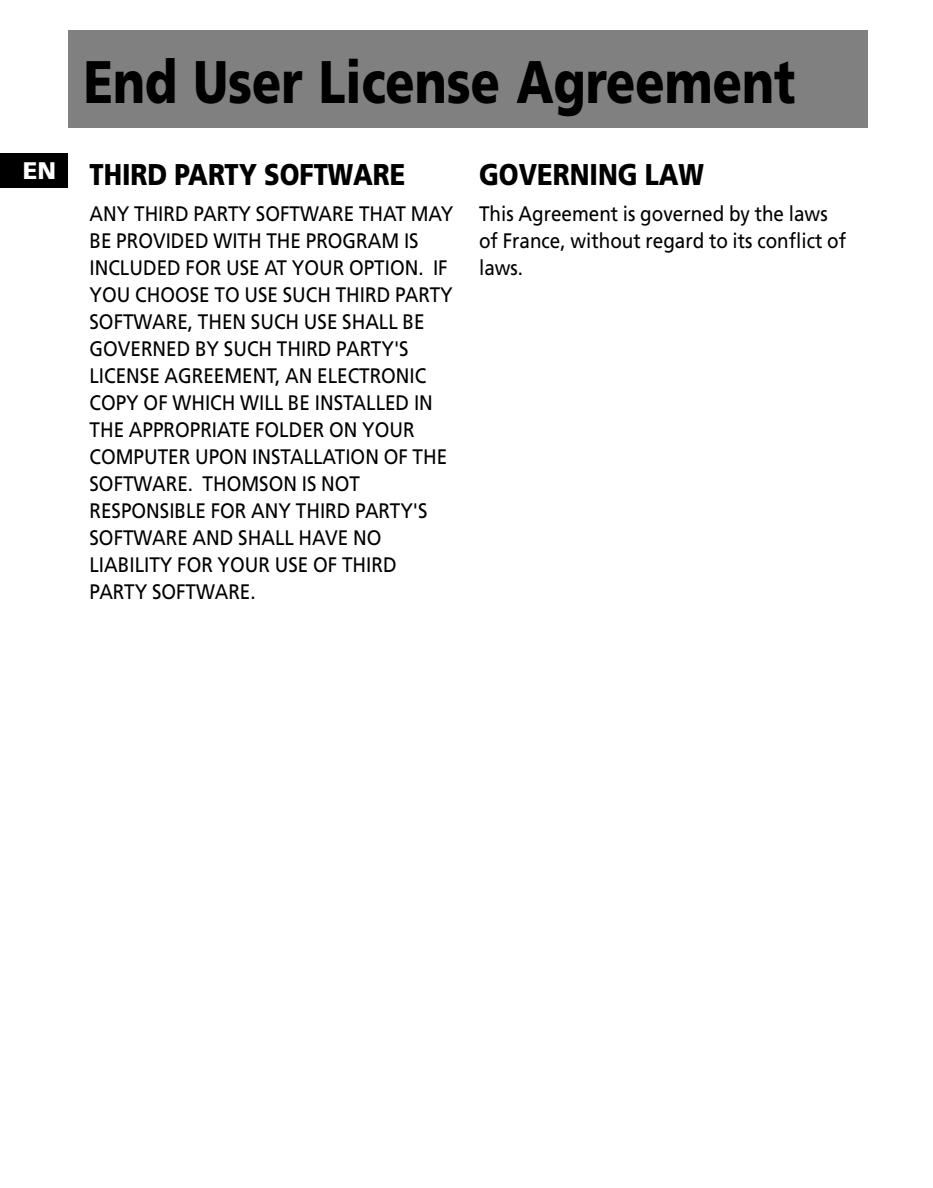
<style>
.page{position:relative;width:933px;height:1188px;background:#fff}
.page>*{position:absolute;margin:0;border:0;box-sizing:border-box;transform-origin:0 0}
.t1{font:900 60px "Frutiger";color:#000;scale:.8 1}
.t2{font:900 30px "Frutiger";color:#000;scale:.85 1}
.t3{font:900 24px "Frutiger";color:#fff}
.t4{font:21px/27px "Frutiger";color:#000;scale:.9 1}
</style>
<div class="page">
<div style="left:68px;top:30px;width:799px;height:98px;background:#808080"></div>
<div style="left:0;top:154px;width:68px;height:34px;background:#000"></div>
<p class="t3" style="left:23px;top:161px;width:35px">EN</p>
<h1 class="t1" style="left:84px;top:58px;width:891px">End User License Agreement</h1>
<h2 class="t2" style="left:90px;top:163px;width:373px">THIRD PARTY SOFTWARE</h2>
<p class="t4" style="left:90px;top:202px;width:406px">ANY THIRD PARTY SOFTWARE THAT MAY<br>BE PROVIDED WITH THE PROGRAM IS<br>INCLUDED FOR USE AT YOUR OPTION. IF<br>YOU CHOOSE TO USE SUCH THIRD PARTY<br>SOFTWARE, THEN SUCH USE SHALL BE<br>GOVERNED BY SUCH THIRD PARTY'S<br>LICENSE AGREEMENT, AN ELECTRONIC<br>COPY OF WHICH WILL BE INSTALLED IN<br>THE APPROPRIATE FOLDER ON YOUR<br>COMPUTER UPON INSTALLATION OF THE<br>SOFTWARE. THOMSON IS NOT<br>RESPONSIBLE FOR ANY THIRD PARTY'S<br>SOFTWARE AND SHALL HAVE NO<br>LIABILITY FOR YOUR USE OF THIRD<br>PARTY SOFTWARE.</p>
<h2 class="t2" style="left:479px;top:163px;width:266px">GOVERNING LAW</h2>
<p class="t4" style="left:479px;top:202px;width:409px">This Agreement is governed by the laws of France, without regard to its conflict of laws.</p>
</div>
